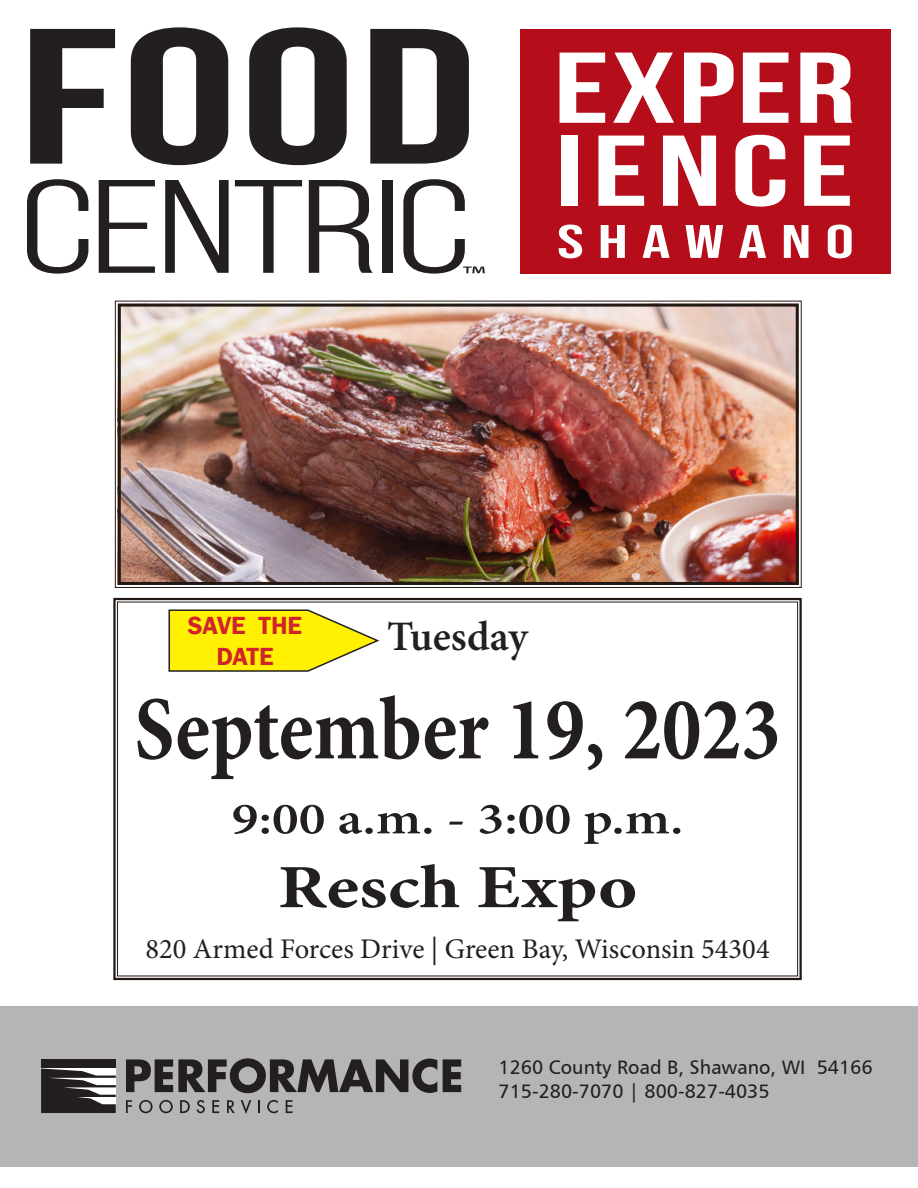
<style>
.page{position:relative;width:918px;height:1188px;background:#fff}
.page>*{position:absolute;margin:0;border:0;box-sizing:border-box;transform-origin:0 0}
.t1{font:700 90px "Minion Pro";color:#231f20;scale:.88 1}
.t2{font:700 61.5px "Minion Pro";color:#231f20;scale:1.21 1}
.t3{font:600 45px "Minion Pro";color:#231f20;scale:1.21 1}
.t4{font:600 42px "Minion Pro";color:#231f20}
.t5{font:28.5px "Minion Pro";color:#231f20}
.t6{font:600 25.5px/30.6px "Franklin Gothic";letter-spacing:-.005em;color:#d1232a;text-align:center}
.t7{font:19.5px/23.4px "Humanist 777 BT Roman B";color:#231f20}
</style>
<div class="page">
<div style="left:0;top:1007px;width:918px;height:160px;background:#b6b5b5"></div>
<svg style="left:113px;top:597px;width:689px;height:384px"></svg>
<svg style="left:126px;top:1058px;width:311px;height:35px"></svg>
<svg style="left:443px;top:1059px;width:18px;height:33px"></svg>
<svg style="left:126px;top:1100px;width:6px;height:13px"></svg>
<svg style="left:139px;top:1100px;width:14px;height:13px"></svg>
<svg style="left:159px;top:1100px;width:14px;height:13px"></svg>
<svg style="left:180px;top:1100px;width:10px;height:13px"></svg>
<svg style="left:197px;top:1100px;width:8px;height:13px"></svg>
<svg style="left:212px;top:1100px;width:7px;height:13px"></svg>
<svg style="left:227px;top:1100px;width:8px;height:13px"></svg>
<svg style="left:241px;top:1100px;width:10px;height:14px"></svg>
<svg style="left:258px;top:1100px;width:2px;height:13px"></svg>
<svg style="left:267px;top:1100px;width:11px;height:13px"></svg>
<svg style="left:286px;top:1100px;width:7px;height:13px"></svg>
<div style="left:41px;top:1059px;width:75px;height:9px;background:#231f20"></div>
<svg style="left:41px;top:1068px;width:75px;height:45px"></svg>
<img style="left:114px;top:300px;width:688px;height:288px">
<div style="left:118px;top:304px;width:681px;height:281px;border:3px solid #221914"></div>
<div style="left:521px;top:29px;width:370px;height:244px;background:#b50e1a"></div>
<svg style="left:560px;top:53px;width:45px;height:70px"></svg>
<svg style="left:613px;top:53px;width:61px;height:70px"></svg>
<svg style="left:684px;top:53px;width:50px;height:70px"></svg>
<svg style="left:743px;top:53px;width:46px;height:70px"></svg>
<svg style="left:800px;top:53px;width:52px;height:70px"></svg>
<div style="left:561px;top:136px;width:17px;height:70px;background:#fff"></div>
<svg style="left:598px;top:136px;width:46px;height:70px"></svg>
<svg style="left:663px;top:136px;width:53px;height:70px"></svg>
<svg style="left:735px;top:135px;width:50px;height:72px"></svg>
<svg style="left:804px;top:136px;width:46px;height:70px"></svg>
<svg style="left:30px;top:29px;width:85px;height:135px"></svg>
<svg style="left:131px;top:27px;width:97px;height:138px"></svg>
<svg style="left:249px;top:27px;width:98px;height:138px"></svg>
<svg style="left:370px;top:29px;width:99px;height:135px"></svg>
<svg style="left:27px;top:179px;width:61px;height:95px"></svg>
<svg style="left:99px;top:180px;width:56px;height:93px"></svg>
<svg style="left:165px;top:180px;width:64px;height:93px"></svg>
<svg style="left:235px;top:180px;width:67px;height:93px"></svg>
<svg style="left:309px;top:180px;width:64px;height:93px"></svg>
<div style="left:382px;top:180px;width:11px;height:93px;background:#231f20"></div>
<svg style="left:403px;top:179px;width:82px;height:95px"></svg>
<svg style="left:559px;top:225px;width:23px;height:33px"></svg>
<svg style="left:601px;top:225px;width:24px;height:33px"></svg>
<svg style="left:643px;top:225px;width:27px;height:33px"></svg>
<svg style="left:686px;top:225px;width:37px;height:33px"></svg>
<svg style="left:739px;top:225px;width:27px;height:33px"></svg>
<svg style="left:784px;top:225px;width:24px;height:33px"></svg>
<svg style="left:828px;top:225px;width:24px;height:33px"></svg>
<svg style="left:168px;top:608px;width:213px;height:65px"></svg>
<h3 class="t6" style="left:188px;top:611px;width:116px">SAVE THE<br>DATE</h3>
<h3 class="t4" style="left:387px;top:608px;width:142px">Tuesday</h3>
<h1 class="t1" style="left:134px;top:666px;width:736px">September 19, 2023</h1>
<h3 class="t3" style="left:232px;top:788px;width:375px">9:00 a.m. - 3:00 p.m.</h3>
<h2 class="t2" style="left:278px;top:844px;width:299px">Resch Expo</h2>
<h3 class="t5" style="left:145px;top:930px;width:626px">820 Armed Forces Drive | Green Bay, Wisconsin 54304</h3>
<p class="t7" style="left:499px;top:1055px;width:376px">1260 County Road B, Shawano, WI 54166<br>715-280-7070 | 800-827-4035</p>
</div>
